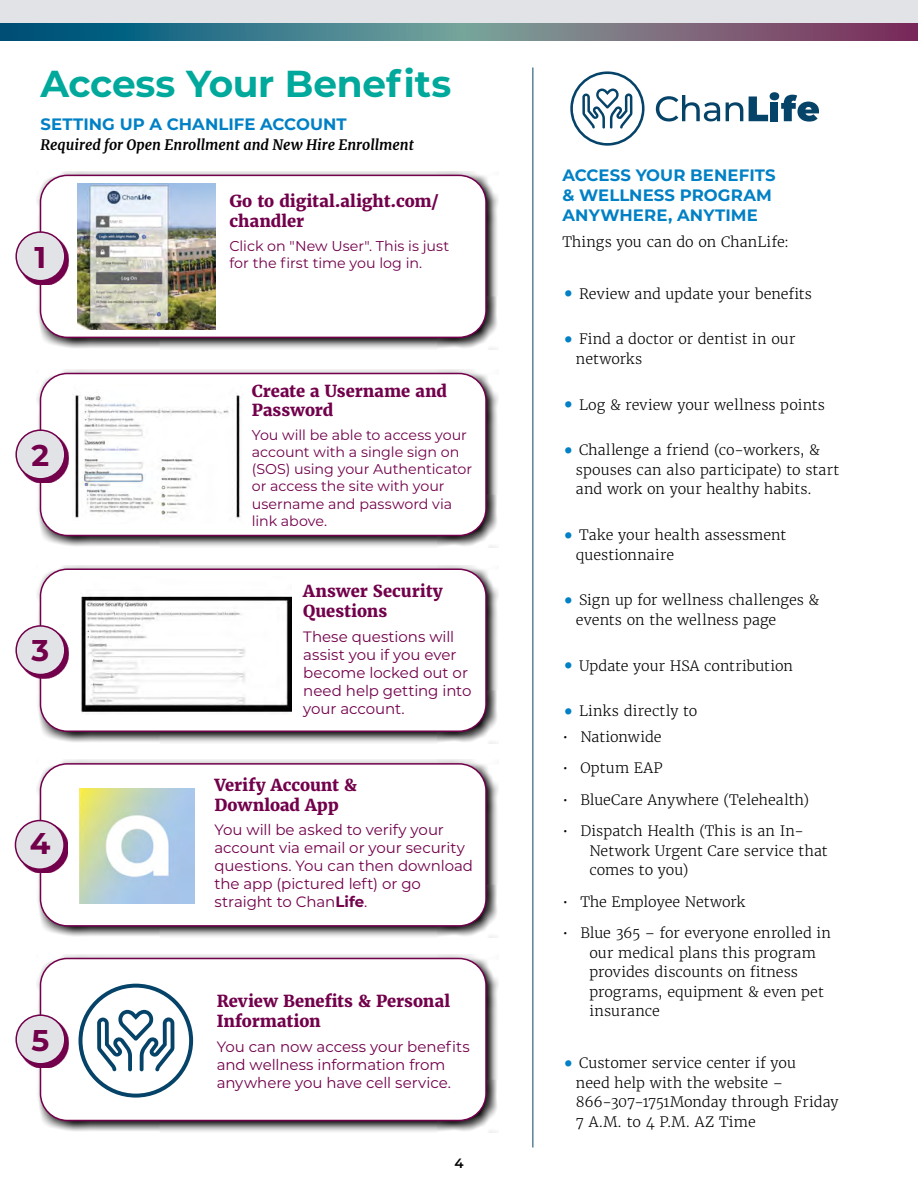
<style>
.page{position:relative;width:918px;height:1188px;background:#fff}
.page>*{position:absolute;margin:0;border:0;box-sizing:border-box;transform-origin:0 0}
.t1{font:700 37.5px "Montserrat";letter-spacing:-.01em;color:#00a99b}
.t2{font:700 30px "Montserrat";color:#72004b}
.t3{font:800 16.5px/19.8px "Merriweather";color:#72004b}
.t4{font:700 16.5px/19.8px "Montserrat";letter-spacing:.005em;color:#0080c5}
.t5{font:15px/18px "Montserrat";letter-spacing:-.005em;color:#72004b}
.t6{font:300 14.25px/19.5px "Merriweather";color:#000}
.t7{font:14.25px/17.1px "Montserrat";color:#72004b}
.t8{font:italic 700 14.25px "Merriweather";color:#000}
.t9{font:300 14.25px "Merriweather";letter-spacing:.02em;color:#000}
.t10{font:600 13.5px "Montserrat";color:#000}
.s1{font-weight:700}
.s2{font-weight:700;font-size:28.5px;color:#0080c5}
</style>
<div class="page">
<div style="left:0;top:0;width:918px;height:24px;background:#e2e3e7"></div>
<svg style="left:0;top:23px;width:918px;height:17px;background:#566f82"></svg>
<svg style="left:570px;top:71px;width:75px;height:75px"></svg>
<svg style="left:656px;top:95px;width:64px;height:27px"></svg>
<svg style="left:726px;top:102px;width:17px;height:19px"></svg>
<svg style="left:749px;top:92px;width:70px;height:30px"></svg>
<hr style="left:532px;top:68px;width:1px;height:1080px;background:#064368">
<svg style="left:37px;top:171px;width:461px;height:179px"></svg>
<div style="left:40px;top:175px;width:446px;height:162px;background:#fff;border-radius:27px"></div>
<div style="left:40px;top:175px;width:447px;height:163px;border:2px solid #72004b;border-radius:27px"></div>
<svg style="left:37px;top:954px;width:461px;height:179px"></svg>
<div style="left:40px;top:958px;width:446px;height:162px;background:#fff;border-radius:27px"></div>
<div style="left:40px;top:958px;width:447px;height:163px;border:2px solid #72004b;border-radius:27px"></div>
<svg style="left:37px;top:759px;width:461px;height:179px"></svg>
<div style="left:40px;top:764px;width:446px;height:162px;background:#fff;border-radius:27px"></div>
<div style="left:40px;top:763px;width:447px;height:164px;border:2px solid #72004b;border-radius:27px"></div>
<svg style="left:37px;top:565px;width:461px;height:179px"></svg>
<div style="left:40px;top:569px;width:446px;height:162px;background:#fff;border-radius:27px"></div>
<div style="left:40px;top:569px;width:447px;height:163px;border:2px solid #72004b;border-radius:27px"></div>
<svg style="left:37px;top:369px;width:461px;height:179px"></svg>
<div style="left:40px;top:374px;width:446px;height:162px;background:#fff;border-radius:27px"></div>
<div style="left:40px;top:373px;width:447px;height:163px;border:2px solid #72004b;border-radius:27px"></div>
<img style="left:81px;top:596px;width:211px;height:117px">
<svg style="left:18px;top:234px;width:51px;height:51px"></svg>
<div style="left:16px;top:232px;width:49px;height:49px;background:#e2e3e7;border-radius:50%"></div>
<div style="left:15px;top:231px;width:51px;height:50px;border:2px solid #72004b;border-radius:50%"></div>
<svg style="left:18px;top:432px;width:51px;height:51px"></svg>
<div style="left:16px;top:430px;width:49px;height:49px;background:#e2e3e7;border-radius:50%"></div>
<div style="left:15px;top:429px;width:51px;height:51px;border:2px solid #72004b;border-radius:50%"></div>
<svg style="left:18px;top:628px;width:51px;height:51px"></svg>
<div style="left:16px;top:626px;width:49px;height:49px;background:#e2e3e7;border-radius:50%"></div>
<div style="left:15px;top:625px;width:51px;height:50px;border:2px solid #72004b;border-radius:50%"></div>
<svg style="left:18px;top:823px;width:50px;height:50px"></svg>
<div style="left:15px;top:821px;width:49px;height:48px;background:#e2e3e7;border-radius:50%"></div>
<div style="left:15px;top:820px;width:50px;height:50px;border:2px solid #72004b;border-radius:50%"></div>
<svg style="left:18px;top:1017px;width:51px;height:51px"></svg>
<div style="left:16px;top:1015px;width:49px;height:49px;background:#e2e3e7;border-radius:50%"></div>
<div style="left:15px;top:1014px;width:51px;height:51px;border:2px solid #72004b;border-radius:50%"></div>
<svg style="left:79px;top:984px;width:114px;height:114px"></svg>
<img style="left:79px;top:789px;width:115px;height:115px">
<img style="left:77px;top:184px;width:139px;height:146px">
<img style="left:75px;top:395px;width:166px;height:124px">
<h1 class="t1" style="left:40px;top:56px;width:412px">Access Your Benefits</h1>
<p class="t4" style="left:40px;top:113px;width:308px">SETTING UP A CHANLIFE ACCOUNT</p>
<p class="t8" style="left:40px;top:136px;width:375px">Required for Open Enrollment and New Hire Enrollment</p>
<h2 class="t2" style="left:35px;top:235px;width:13px">1</h2>
<h2 class="t2" style="left:32px;top:433px;width:19px">2</h2>
<h2 class="t2" style="left:32px;top:629px;width:19px">3</h2>
<h2 class="t2" style="left:30px;top:822px;width:22px">4</h2>
<h2 class="t2" style="left:32px;top:1018px;width:19px">5</h2>
<p class="t3" style="left:230px;top:191px;width:211px">Go to digital.alight.com/ chandler</p>
<p class="t7" style="left:230px;top:237px;width:221px">Click on "New User". This is just for the first time you log in.</p>
<p class="t3" style="left:252px;top:381px;width:197px">Create a Username and<br>Password</p>
<p class="t7" style="left:252px;top:426px;width:222px">You will be able to access your account with a single sign on (SOS) using your Authenticator or access the site with your username and password via link above.</p>
<p class="t3" style="left:303px;top:581px;width:141px">Answer Security<br>Questions</p>
<p class="t5" style="left:303px;top:627px;width:170px">These questions will assist you if you ever become locked out or need help getting into your account.</p>
<p class="t3" style="left:214px;top:775px;width:144px">Verify Account &amp;<br>Download App</p>
<p class="t5" style="left:214px;top:821px;width:260px">You will be asked to verify your account via email or your security questions. You can then download the app (pictured left) or go straight to Chan<span class="s1">Life</span>.</p>
<p class="t3" style="left:217px;top:991px;width:235px">Review Benefits &amp; Personal<br>Information</p>
<p class="t5" style="left:217px;top:1037px;width:255px">You can now access your benefits and wellness information from anywhere you have cell service.</p>
<p class="t10" style="left:454px;top:1154px;width:11px">4</p>
<p class="t4" style="left:562px;top:164px;width:215px">ACCESS YOUR BENEFITS &amp; WELLNESS PROGRAM<br>ANYWHERE, ANYTIME</p>
<p class="t6" style="left:562px;top:232px;width:228px">Things you can do on ChanLife:</p>
<p class="t6" style="left:562px;top:284px;width:251px"><span class="s2">•</span> Review and update your benefits</p>
<p class="t6" style="left:576px;top:330px;width:221px;text-indent:-13px"><span class="s2">•</span> Find a doctor or dentist in our networks</p>
<p class="t6" style="left:562px;top:395px;width:264px"><span class="s2">•</span> Log &amp; review your wellness points</p>
<p class="t6" style="left:576px;top:441px;width:265px;text-indent:-13px"><span class="s2">•</span> Challenge a friend (co-workers, &amp; spouses can also participate) to start and work on your healthy habits.</p>
<p class="t6" style="left:576px;top:525px;width:212px;text-indent:-13px"><span class="s2">•</span> Take your health assessment questionnaire</p>
<p class="t6" style="left:576px;top:591px;width:245px;text-indent:-13px"><span class="s2">•</span> Sign up for wellness challenges &amp; events on the wellness page</p>
<p class="t6" style="left:562px;top:656px;width:232px"><span class="s2">•</span> Update your HSA contribution</p>
<p class="t9" style="left:562px;top:702px;width:136px"><span class="s2">•</span> Links directly to</p>
<p class="t6" style="left:563px;top:727px;width:101px">• Nationwide</p>
<p class="t9" style="left:563px;top:759px;width:102px">• Optum EAP</p>
<p class="t6" style="left:562px;top:790px;width:248px">• BlueCare Anywhere (Telehealth)</p>
<p class="t6" style="left:590px;top:822px;width:240px;text-indent:-27px">• Dispatch Health (This is an In-<br>Network Urgent Care service that comes to you)</p>
<p class="t6" style="left:563px;top:892px;width:185px">• The Employee Network</p>
<p class="t6" style="left:590px;top:924px;width:243px;text-indent:-27px">• Blue 365 – for everyone enrolled in our medical plans this program provides discounts on fitness programs, equipment &amp; even pet insurance</p>
<p class="t6" style="left:576px;top:1053px;width:264px;text-indent:-13px"><span class="s2">•</span> Customer service center if you<br>need help with the website –<br>866-307-1751Monday through Friday<br>7 A.M. to 4 P.M. AZ Time</p>
</div>
